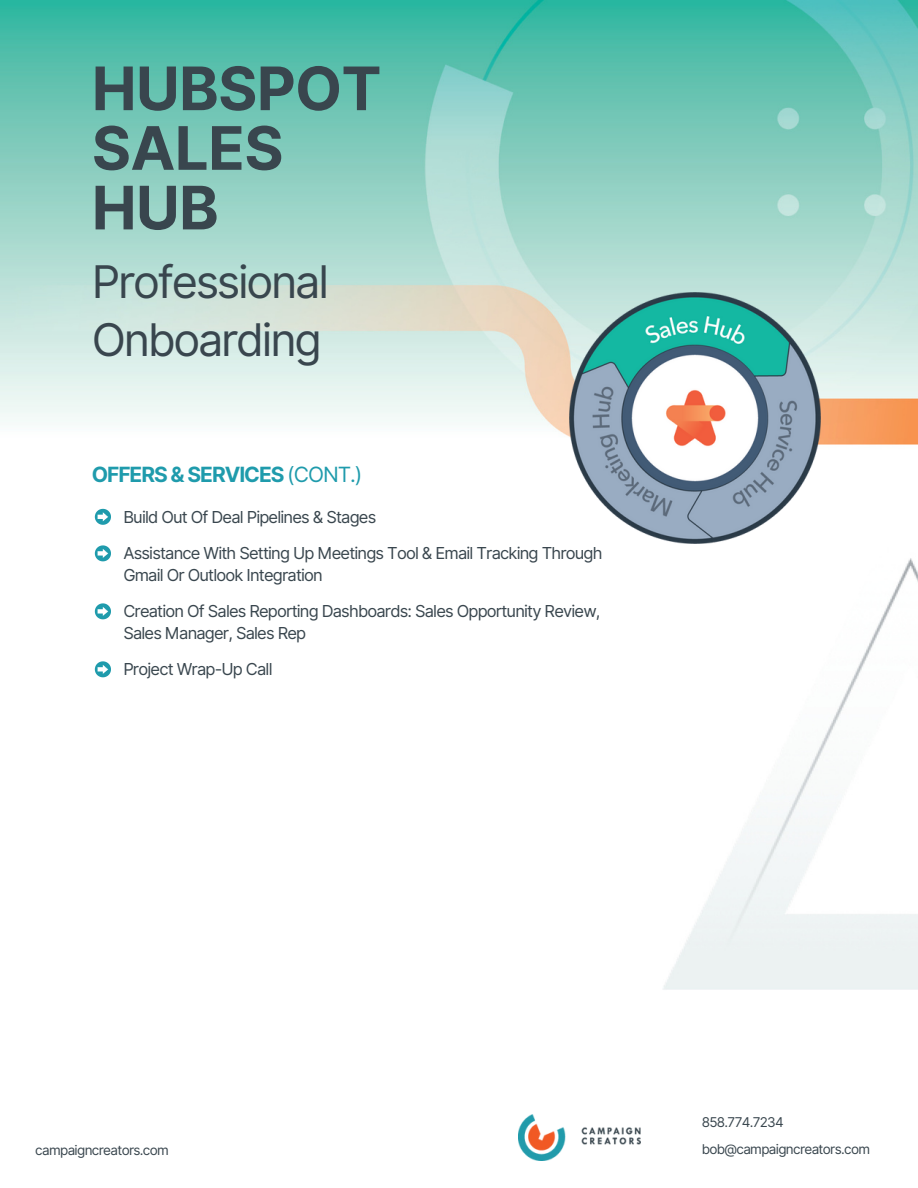
<style>
.page{position:relative;width:918px;height:1188px;background:#fff}
.page>*{position:absolute;margin:0;border:0;box-sizing:border-box;transform-origin:0 0}
.t1{font:700 60px "Inter";letter-spacing:-.01em;color:#39464e}
.t2{font:45px "Inter";letter-spacing:-.05em;color:#39464e}
.t3{font:700 21px "Inter";letter-spacing:-.05em;color:#1f9bac}
.t4{font:16.5px/21.3px "Inter";letter-spacing:-.05em;color:#39464e}
.t5{font:13.5px "Inter";letter-spacing:-.05em;color:#39464e}
.s1{font-weight:400}
</style>
<div class="page">
<img style="left:0;top:0;width:918px;height:990px">
<img style="left:569px;top:292px;width:251px;height:251px">
<img style="left:518px;top:1114px;width:123px;height:47px">
<svg style="left:95px;top:661px;width:16px;height:16px"></svg>
<svg style="left:95px;top:509px;width:16px;height:16px"></svg>
<svg style="left:95px;top:545px;width:16px;height:16px"></svg>
<svg style="left:95px;top:603px;width:16px;height:16px"></svg>
<p class="t1" style="left:92px;top:53px;width:291px">HUBSPOT</p>
<p class="t1" style="left:92px;top:112px;width:193px">SALES</p>
<p class="t1" style="left:92px;top:172px;width:128px">HUB</p>
<p class="t2" style="left:92px;top:254px;width:239px">Professional</p>
<p class="t2" style="left:92px;top:313px;width:232px">Onboarding</p>
<p class="t3" style="left:92px;top:462px;width:272px">OFFERS &amp; SERVICES <span class="s1">(CONT.)</span></p>
<p class="t4" style="left:123px;top:506px;width:254px">Build Out Of Deal Pipelines &amp; Stages</p>
<p class="t4" style="left:123px;top:543px;width:481px">Assistance With Setting Up Meetings Tool &amp; Email Tracking Through<br>Gmail Or Outlook Integration</p>
<p class="t4" style="left:123px;top:601px;width:479px">Creation Of Sales Reporting Dashboards: Sales Opportunity Review,<br>Sales Manager, Sales Rep</p>
<p class="t4" style="left:123px;top:659px;width:151px">Project Wrap-Up Call</p>
<p class="t5" style="left:35px;top:1142px;width:135px">campaigncreators.com</p>
<p class="t5" style="left:702px;top:1114px;width:84px">858.774.7234</p>
<p class="t5" style="left:702px;top:1141px;width:170px">bob@campaigncreators.com</p>
</div>
